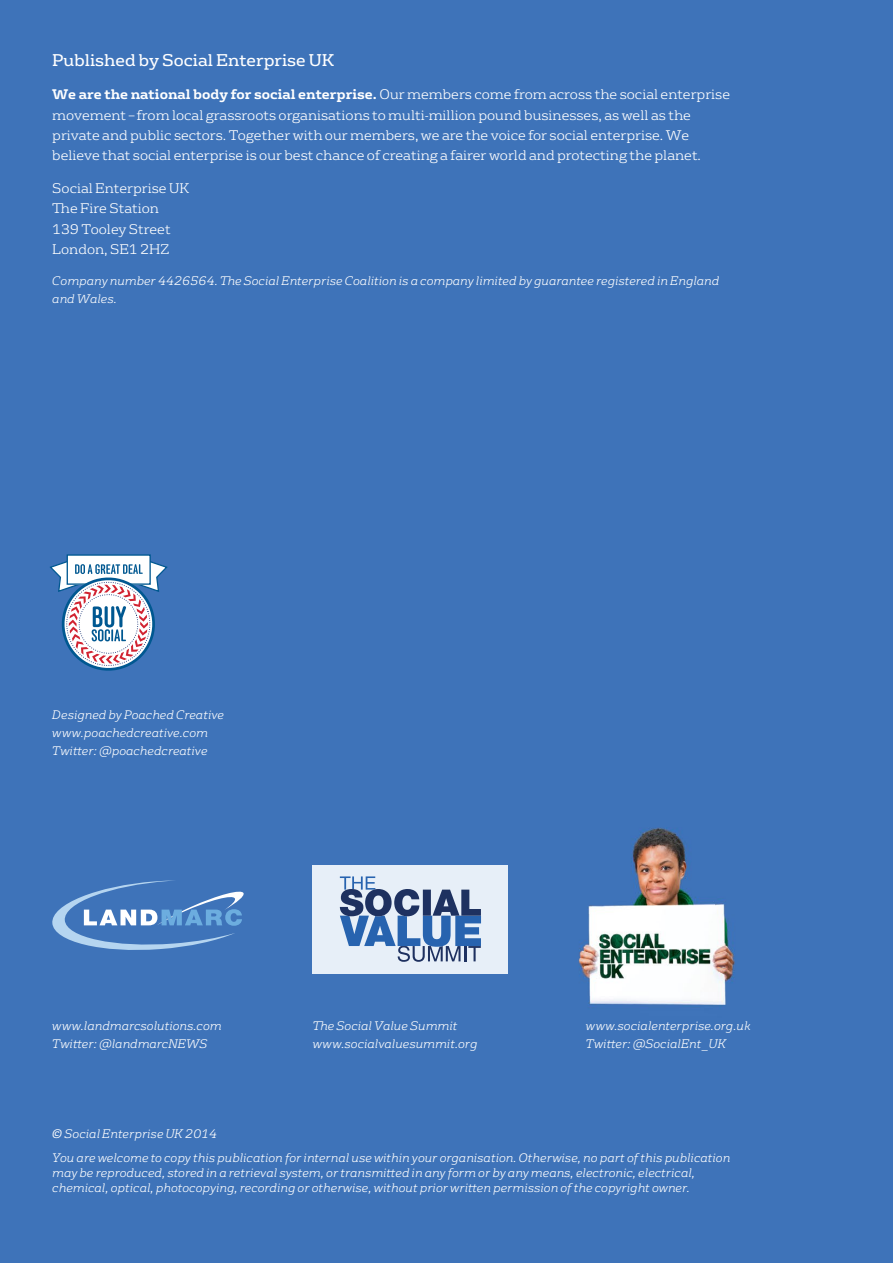
<style>
.page{position:relative;width:893px;height:1263px;background:#3e73b9}
.page>*{position:absolute;margin:0;border:0;box-sizing:border-box;transform-origin:0 0}
.t1{font:16.5px "FS Rufus";color:#fff}
.t2{font:300 13.5px/20.2px "FS Rufus";color:#fff}
.t3{font:italic 300 12px/18px "FS Rufus";color:#fff}
.s1{font-weight:700}
</style>
<div class="page">
<div style="left:67px;top:555px;width:83px;height:29px;background:#fff"></div>
<div style="left:67px;top:554px;width:84px;height:31px;border:1px solid #005891"></div>
<svg style="left:49px;top:559px;width:119px;height:117px"></svg>
<svg style="left:51px;top:880px;width:194px;height:73px;background:#5989c5"></svg>
<div style="left:313px;top:865px;width:195px;height:108px;background:#e7eff8"></div>
<svg style="left:340px;top:876px;width:141px;height:86px"></svg>
<h1 class="t1" style="left:52px;top:47px;width:284px">Published by Social Enterprise UK</h1>
<p class="t2" style="left:52px;top:83px;width:679px"><span class="s1">We are the national body for social enterprise.</span> Our members come from across the social enterprise movement – from local grassroots organisations to multi-million pound businesses, as well as the private and public sectors. Together with our members, we are the voice for social enterprise. We believe that social enterprise is our best chance of creating a fairer world and protecting the planet.</p>
<p class="t2" style="left:52px;top:177px;width:138px">Social Enterprise UK<br>The Fire Station<br>139 Tooley Street<br>London, SE1 2HZ</p>
<p class="t3" style="left:52px;top:270px;width:668px">Company number 4426564. The Social Enterprise Coalition is a company limited by guarantee registered in England and Wales.</p>
<p class="t3" style="left:52px;top:704px;width:173px">Designed by Poached Creative www.poachedcreative.com<br>Twitter: @poachedcreative</p>
<p class="t3" style="left:52px;top:1016px;width:171px">www.landmarcsolutions.com<br>Twitter: @landmarcNEWS</p>
<p class="t3" style="left:313px;top:1016px;width:166px">The Social Value Summit www.socialvaluesummit.org</p>
<p class="t3" style="left:586px;top:1016px;width:166px">www.socialenterprise.org.uk<br>Twitter: @SocialEnt_UK</p>
<p class="t3" style="left:52px;top:1121px;width:679px;line-height:23.5px">© Social Enterprise UK 2014<br>You are welcome to copy this publication for internal use within your organisation. Otherwise, no part of this publication</p>
<p class="t3" style="left:52px;top:1163px;width:644px;line-height:15px">may be reproduced, stored in a retrieval system, or transmitted in any form or by any means, electronic, electrical, chemical, optical, photocopying, recording or otherwise, without prior written permission of the copyright owner.</p>
</div>
